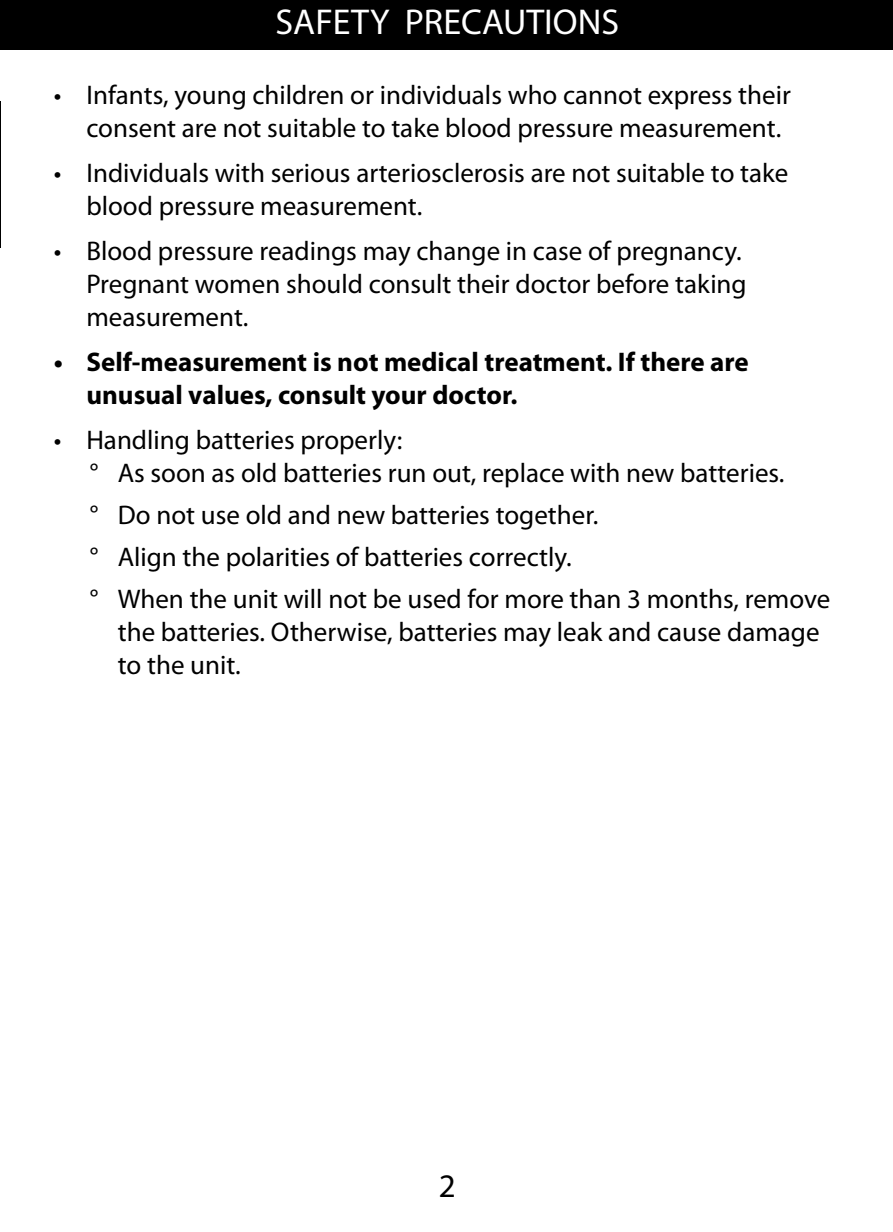
<style>
.page{position:relative;width:893px;height:1232px;background:#fff}
.page>*{position:absolute;margin:0;border:0;box-sizing:border-box;transform-origin:0 0}
.t1{font:36px "Myriad Pro";color:#fff}
.t2{font:33px "Myriad Pro";color:#000}
.t3{font:27px/33px "Myriad Pro";color:#000}
.t4{font:700 27px/33px "Myriad Pro";color:#000}
</style>
<div class="page">
<div style="left:0;top:0;width:893px;height:49px;background:#000"></div>
<h1 class="t1" style="left:275px;top:0;width:345px">SAFETY PRECAUTIONS</h1>
<p class="t3" style="left:86px;top:78px;width:706px;text-indent:-32px">• Infants, young children or individuals who cannot express their consent are not suitable to take blood pressure measurement.</p>
<p class="t3" style="left:86px;top:156px;width:703px;text-indent:-32px">• Individuals with serious arteriosclerosis are not suitable to take blood pressure measurement.</p>
<p class="t3" style="left:86px;top:234px;width:662px;text-indent:-32px">• Blood pressure readings may change in case of pregnancy.<br>Pregnant women should consult their doctor before taking measurement.</p>
<p class="t4" style="left:86px;top:344px;width:664px;text-indent:-32px">• Self-measurement is not medical treatment. If there are unusual values, consult your doctor.</p>
<p class="t3" style="left:90px;top:423px;width:696px;text-indent:-36px">• Handling batteries properly:<br>° As soon as old batteries run out, replace with new batteries.</p>
<p class="t3" style="left:90px;top:493px;width:742px;line-height:42px">° Do not use old and new batteries together.<br>° Align the polarities of batteries correctly.<br>° When the unit will not be used for more than 3 months, remove</p>
<p class="t3" style="left:118px;top:615px;width:703px">the batteries. Otherwise, batteries may leak and cause damage to the unit.</p>
<p class="t2" style="left:439px;top:1165px;width:18px">2</p>
</div>
